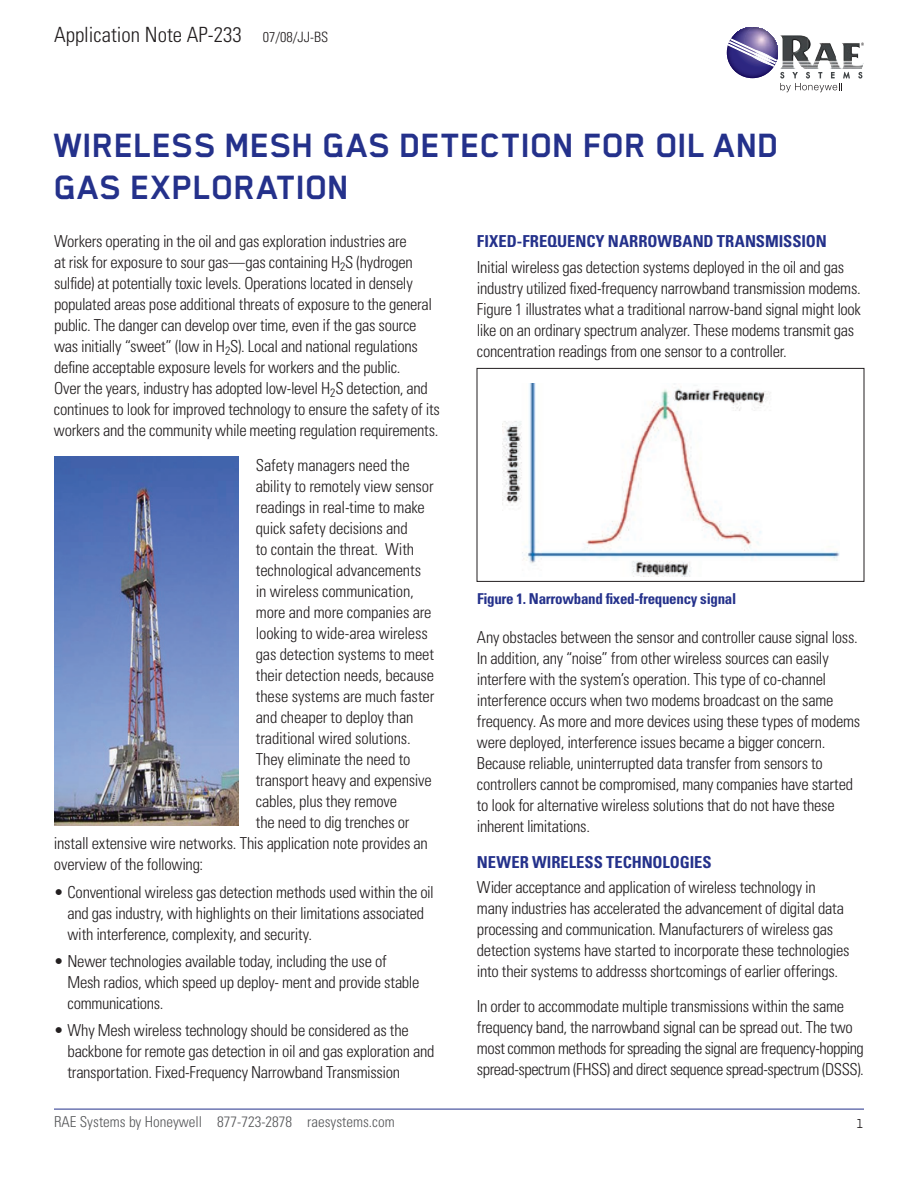
<style>
.page{position:relative;width:918px;height:1188px;background:#fff}
.page>*{position:absolute;margin:0;border:0;box-sizing:border-box;transform-origin:0 0}
.body_copy{font:700 39px/42px "Blender";letter-spacing:-.005em;color:#24318b}
.t1{font:300 condensed 21px "Univers LT Std";color:#231f20}
.body_copy-2{font:300 condensed 16.5px/21px "Univers LT Std";letter-spacing:-.015em;color:#231f20}
.heading1{font:700 condensed 16.5px "Univers LT Std";letter-spacing:-.005em;color:#24318b}
.t2{font:300 condensed 15px "Univers LT Std";color:#57585a}
.footnote{font:700 condensed 15px "Univers LT Std";letter-spacing:-.02em;color:#24318b}
.t3{font:15px "Blender";color:#231f20}
.s1{font-size:14.25px}
</style>
<div class="page">
<img style="left:850px;top:43px;width:14px;height:26px">
<svg style="left:858px;top:72px;width:4px;height:7px"></svg>
<svg style="left:727px;top:27px;width:123px;height:65px"></svg>
<hr style="left:54px;top:1109px;width:810px;height:1px;background:#24318b">
<img style="left:54px;top:456px;width:184px;height:370px">
<div style="left:477px;top:368px;width:387px;height:214px;border:1px solid #231f20"></div>
<img style="left:502px;top:383px;width:338px;height:194px">
<p class="t1" style="left:54px;top:22px;width:276px">Application Note AP-233 <span class="s1">07/08/JJ-BS</span></p>
<p class="body_copy" style="left:54px;top:124px;width:727px">WIRELESS MESH GAS DETECTION FOR OIL AND<br>GAS EXPLORATION</p>
<p class="body_copy-2" style="left:54px;top:231px;width:388px">Workers operating in the oil and gas exploration industries are<br>at risk for exposure to sour gas—gas containing H<sub>2</sub>S (hydrogen sulfide) at potentially toxic levels. Operations located in densely populated areas pose additional threats of exposure to the general public. The danger can develop over time, even if the gas source was initially “sweet” (low in H<sub>2</sub>S). Local and national regulations define acceptable exposure levels for workers and the public.<br>Over the years, industry has adopted low-level H<sub>2</sub>S detection, and continues to look for improved technology to ensure the safety of its workers and the community while meeting regulation requirements.</p>
<p class="body_copy-2" style="left:256px;top:454px;width:155px">Safety managers need the</p>
<p class="body_copy-2" style="left:256px;top:475px;width:179px">ability to remotely view sensor</p>
<p class="body_copy-2" style="left:256px;top:496px;width:171px">readings in real-time to make</p>
<p class="body_copy-2" style="left:256px;top:517px;width:153px">quick safety decisions and</p>
<p class="body_copy-2" style="left:256px;top:538px;width:160px">to contain the threat. With</p>
<p class="body_copy-2" style="left:256px;top:559px;width:167px">technological advancements</p>
<p class="body_copy-2" style="left:256px;top:580px;width:159px">in wireless communication,</p>
<p class="body_copy-2" style="left:256px;top:601px;width:177px">more and more companies are</p>
<p class="body_copy-2" style="left:256px;top:622px;width:174px">looking to wide-area wireless</p>
<p class="body_copy-2" style="left:256px;top:643px;width:180px">gas detection systems to meet</p>
<p class="body_copy-2" style="left:256px;top:664px;width:180px">their detection needs, because</p>
<p class="body_copy-2" style="left:256px;top:685px;width:180px">these systems are much faster</p>
<p class="body_copy-2" style="left:256px;top:706px;width:159px">and cheaper to deploy than</p>
<p class="body_copy-2" style="left:256px;top:727px;width:156px">traditional wired solutions.</p>
<p class="body_copy-2" style="left:256px;top:748px;width:156px">They eliminate the need to</p>
<p class="body_copy-2" style="left:256px;top:769px;width:177px">transport heavy and expensive</p>
<p class="body_copy-2" style="left:256px;top:790px;width:143px">cables, plus they remove</p>
<p class="body_copy-2" style="left:256px;top:811px;width:155px">the need to dig trenches or</p>
<p class="body_copy-2" style="left:54px;top:832px;width:375px">install extensive wire networks. This application note provides an</p>
<p class="body_copy-2" style="left:54px;top:853px;width:151px">overview of the following:</p>
<p class="body_copy-2" style="left:67px;top:882px;width:368px;text-indent:-13px">• Conventional wireless gas detection methods used within the oil and gas industry, with highlights on their limitations associated with interference, complexity, and security.</p>
<p class="body_copy-2" style="left:67px;top:951px;width:353px;text-indent:-13px">• Newer technologies available today, including the use of<br>Mesh radios, which speed up deploy- ment and provide stable communications.</p>
<p class="body_copy-2" style="left:67px;top:1020px;width:369px;text-indent:-13px">• Why Mesh wireless technology should be considered as the backbone for remote gas detection in oil and gas exploration and transportation. Fixed-Frequency Narrowband Transmission</p>
<p class="heading1" style="left:477px;top:231px;width:351px">FIXED-FREQUENCY NARROWBAND TRANSMISSION</p>
<p class="body_copy-2" style="left:477px;top:256px;width:386px">Initial wireless gas detection systems deployed in the oil and gas industry utilized fixed-frequency narrowband transmission modems.<br>Figure 1 illustrates what a traditional narrow-band signal might look like on an ordinary spectrum analyzer. These modems transmit gas concentration readings from one sensor to a controller.</p>
<p class="footnote" style="left:477px;top:590px;width:261px">Figure 1. Narrowband fixed-frequency signal</p>
<p class="body_copy-2" style="left:477px;top:627px;width:385px">Any obstacles between the sensor and controller cause signal loss.<br>In addition, any “noise” from other wireless sources can easily interfere with the system’s operation. This type of co-channel interference occurs when two modems broadcast on the same frequency. As more and more devices using these types of modems were deployed, interference issues became a bigger concern.<br>Because reliable, uninterrupted data transfer from sensors to controllers cannot be compromised, many companies have started to look for alternative wireless solutions that do not have these inherent limitations.</p>
<p class="heading1" style="left:477px;top:852px;width:236px">NEWER WIRELESS TECHNOLOGIES</p>
<p class="body_copy-2" style="left:477px;top:877px;width:374px">Wider acceptance and application of wireless technology in many industries has accelerated the advancement of digital data processing and communication. Manufacturers of wireless gas detection systems have started to incorporate these technologies into their systems to addresss shortcomings of earlier offerings.</p>
<p class="body_copy-2" style="left:477px;top:995px;width:388px">In order to accommodate multiple transmissions within the same frequency band, the narrowband signal can be spread out. The two most common methods for spreading the signal are frequency-hopping spread-spectrum (FHSS) and direct sequence spread-spectrum (DSSS).</p>
<p class="t2" style="left:54px;top:1113px;width:342px">RAE Systems by Honeywell 877-723-2878 raesystems.com</p>
<p class="t3" style="left:856px;top:1115px;width:9px">1</p>
</div>
